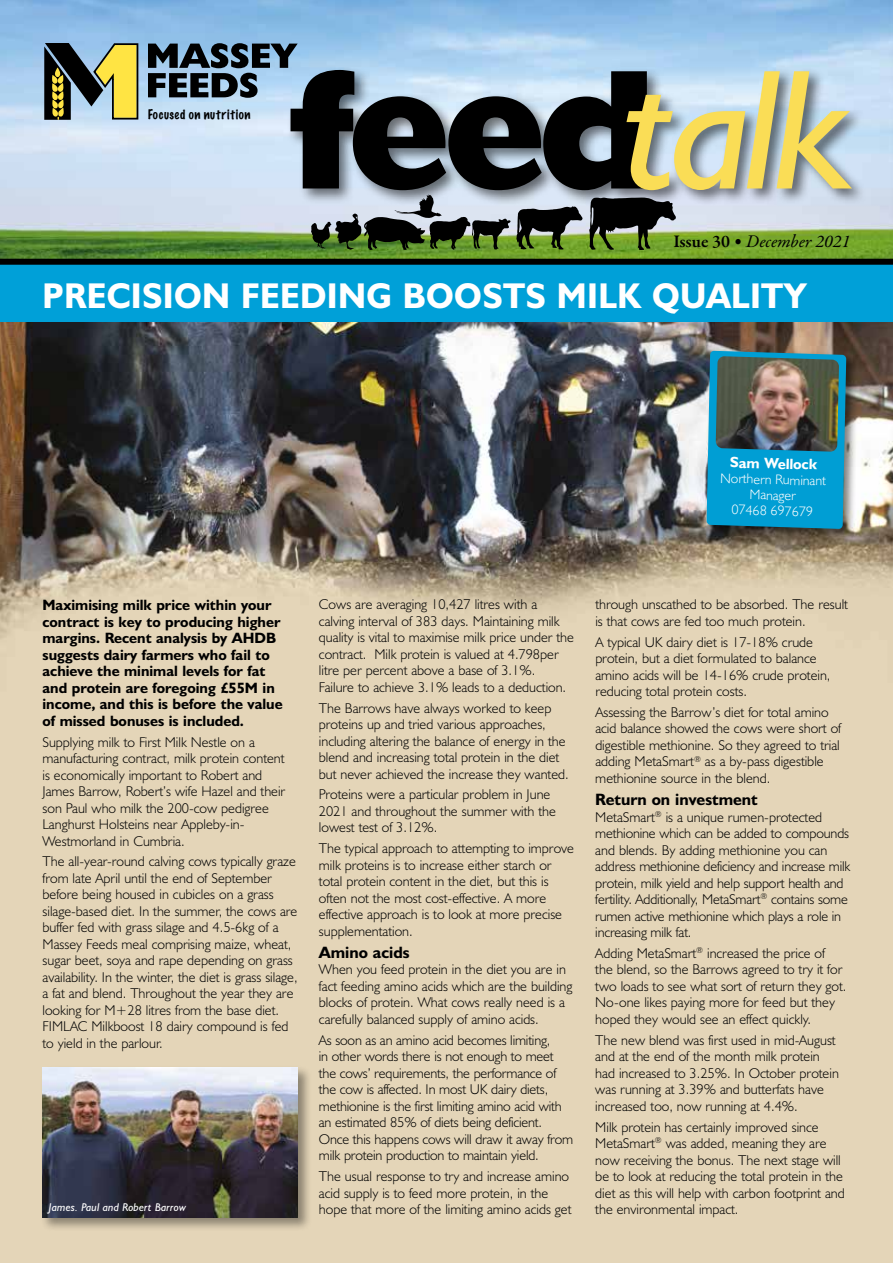
<style>
.page{position:relative;width:893px;height:1263px;background:#fff}
.page>*{position:absolute;margin:0;border:0;box-sizing:border-box;transform-origin:0 0}
.t1{font:800 171.6px "Humanist 521 BT";color:#000}
.t2{font:700 36px "Humanist 521 BT";letter-spacing:.01em;color:#fff;scale:.95 1}
.t3{font:italic 18px "Garamond Premr Pro";color:#000}
.t4{font:700 16.5px "Humanist 521 BT";color:#000}
.t5{font:700 15px/16.5px "Humanist 521 BT";color:#000}
.t6{font:700 15px "Humanist 521 BT";color:#fff}
.t7{font:300 14.25px/16.5px "Humanist 521 BT";color:#000}
.t8{font:300 13.95px/15.6px "Humanist 521 BT";color:#fff;text-align:center}
.t9{font:100 12.3px "Marker Felt";letter-spacing:.05em;color:#000}
.t10{font:italic 11.4px "Humanist 521 BT";letter-spacing:.01em;color:#fff}
.s1{font-weight:400;font-style:italic;color:#fadd56}
.s2{font-weight:600;font-style:normal}
</style>
<div class="page">
<img style="left:0;top:322px;width:893px;height:941px">
<div style="left:0;top:261px;width:893px;height:61px;background:#00a0d8"></div>
<img style="left:0;top:0;width:893px;height:259px">
<div style="left:287px;top:66px;width:580px;height:140px;background:#000;opacity:.55"></div>
<div style="left:0;top:259px;width:893px;height:6px;background:#000"></div>
<svg style="left:44px;top:43px;width:94px;height:77px;background:#85865b"></svg>
<svg style="left:148px;top:43px;width:150px;height:55px;background:#576b7c"></svg>
<svg style="left:311px;top:195px;width:272px;height:55px;background:#768376"></svg>
<svg style="left:589px;top:198px;width:87px;height:52px;background:#435030"></svg>
<div style="left:40px;top:1065px;width:272px;height:166px;background:#000;opacity:.39"></div>
<img style="left:43px;top:1067px;width:255px;height:150px">
<div style="left:704px;top:348px;width:154px;height:193px;background:#000;opacity:.5"></div>
<svg style="left:706px;top:351px;width:140px;height:178px;background:#0b99ca"></svg>
<img style="left:716px;top:356px;width:123px;height:96px">
<p class="t9" style="left:148px;top:106px;width:104px">Focused on nutrition</p>
<h1 class="t1" style="left:290px;top:23px;width:565px">feed<span class="s1">talk</span></h1>
<p class="t3" style="left:673px;top:230px;width:178px"><span class="s2">Issue 30</span> • December 2021</p>
<h2 class="t2" style="left:43px;top:273px;width:806px">PRECISION FEEDING BOOSTS MILK QUALITY</h2>
<p class="t6" style="left:730px;top:452px;width:89px;rotate:2deg">Sam Wellock</p>
<p class="t8" style="left:720px;top:470px;width:107px;rotate:1deg">Northern Ruminant<br>Manager<br>07468 697679</p>
<p class="t5" style="left:43px;top:596px;width:242px">Maximising milk price within your contract is key to producing higher margins. Recent analysis by AHDB suggests dairy farmers who fail to achieve the minimal levels for fat and protein are foregoing £55M in income, and this is before the value of missed bonuses is included.</p>
<p class="t7" style="left:43px;top:733px;width:244px">Supplying milk to First Milk Nestle on a manufacturing contract, milk protein content is economically important to Robert and James Barrow, Robert’s wife Hazel and their son Paul who milk the 200-cow pedigree Langhurst Holsteins near Appleby-in-Westmorland in Cumbria.</p>
<p class="t7" style="left:43px;top:853px;width:257px">The all-year-round calving cows typically graze from late April until the end of September before being housed in cubicles on a grass silage-based diet. In the summer, the cows are buffer fed with grass silage and 4.5-6kg of a Massey Feeds meal comprising maize, wheat, sugar beet, soya and rape depending on grass availability. In the winter, the diet is grass silage, a fat and blend. Throughout the year they are looking for M+28 litres from the base diet.<br>FIMLAC Milkboost 18 dairy compound is fed to yield in the parlour.</p>
<p class="t10" style="left:49px;top:1200px;width:139px">James. Paul and Robert Barrow</p>
<p class="t7" style="left:319px;top:596px;width:257px">Cows are averaging 10,427 litres with a calving interval of 383 days. Maintaining milk quality is vital to maximise milk price under the contract. Milk protein is valued at 4.798per litre per percent above a base of 3.1%.<br>Failure to achieve 3.1% leads to a deduction.</p>
<p class="t7" style="left:319px;top:699px;width:251px">The Barrows have always worked to keep proteins up and tried various approaches, including altering the balance of energy in the blend and increasing total protein in the diet but never achieved the increase they wanted.</p>
<p class="t7" style="left:319px;top:786px;width:239px">Proteins were a particular problem in June<br>2021 and throughout the summer with the lowest test of 3.12%.</p>
<p class="t7" style="left:319px;top:840px;width:257px">The typical approach to attempting to improve milk proteins is to increase either starch or total protein content in the diet, but this is often not the most cost-effective. A more effective approach is to look at more precise supplementation.</p>
<p class="t4" style="left:319px;top:942px;width:92px">Amino acids</p>
<p class="t7" style="left:319px;top:961px;width:255px">When you feed protein in the diet you are in fact feeding amino acids which are the building blocks of protein. What cows really need is a carefully balanced supply of amino acids.</p>
<p class="t7" style="left:319px;top:1031px;width:256px">As soon as an amino acid becomes limiting,<br>in other words there is not enough to meet the cows’ requirements, the performance of the cow is affected. In most UK dairy diets, methionine is the first limiting amino acid with an estimated 85% of diets being deficient.<br>Once this happens cows will draw it away from milk protein production to maintain yield.</p>
<p class="t7" style="left:319px;top:1167px;width:254px">The usual response to try and increase amino acid supply is to feed more protein, in the hope that more of the limiting amino acids get</p>
<p class="t7" style="left:595px;top:596px;width:254px">through unscathed to be absorbed. The result is that cows are fed too much protein.</p>
<p class="t7" style="left:595px;top:633px;width:237px">A typical UK dairy diet is 17-18% crude protein, but a diet formulated to balance amino acids will be 14-16% crude protein, reducing total protein costs.</p>
<p class="t7" style="left:595px;top:703px;width:247px">Assessing the Barrow’s diet for total amino acid balance showed the cows were short of digestible methionine. So they agreed to trial adding MetaSmart<sup>®</sup> as a by-pass digestible methionine source in the blend.</p>
<p class="t4" style="left:595px;top:789px;width:164px">Return on investment</p>
<p class="t7" style="left:595px;top:808px;width:257px">MetaSmart<sup>®</sup> is a unique rumen-protected methionine which can be added to compounds and blends. By adding methionine you can address methionine deficiency and increase milk protein, milk yield and help support health and fertility. Additionally, MetaSmart<sup>®</sup> contains some rumen active methionine which plays a role in increasing milk fat.</p>
<p class="t7" style="left:595px;top:944px;width:253px">Adding MetaSmart<sup>®</sup> increased the price of<br>the blend, so the Barrows agreed to try it for two loads to see what sort of return they got.<br>No-one likes paying more for feed but they hoped they would see an effect quickly.</p>
<p class="t7" style="left:595px;top:1031px;width:245px">The new blend was first used in mid-August and at the end of the month milk protein had increased to 3.25%. In October protein was running at 3.39% and butterfats have increased too, now running at 4.4%.</p>
<p class="t7" style="left:595px;top:1118px;width:251px">Milk protein has certainly improved since MetaSmart<sup>®</sup> was added, meaning they are now receiving the bonus. The next stage will be to look at reducing the total protein in the diet as this will help with carbon footprint and the environmental impact.</p>
</div>
